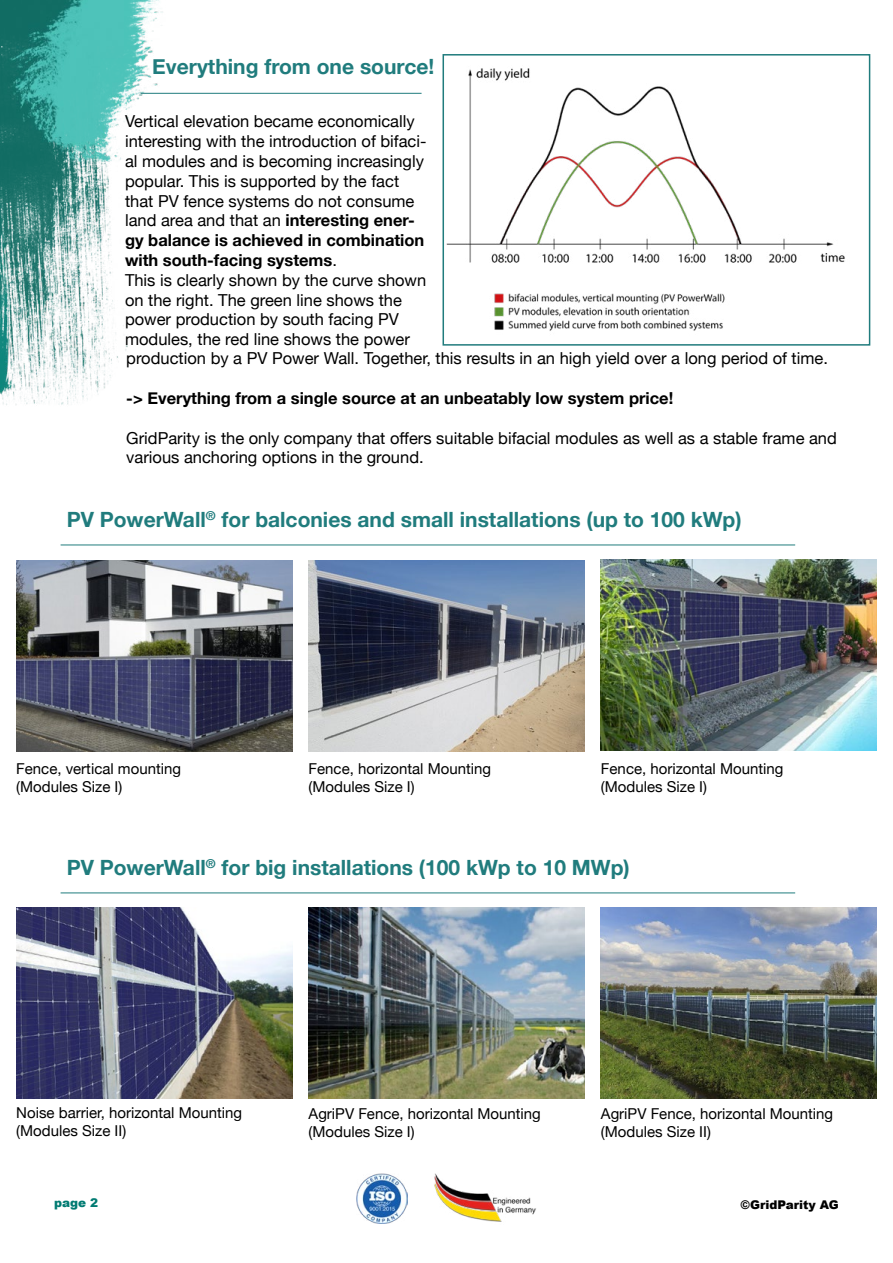
<style>
.page{position:relative;width:893px;height:1263px;background:#fff}
.page>*{position:absolute;margin:0;border:0;box-sizing:border-box;transform-origin:0 0}
.t1{font:700 21px "Helvetica Neue";color:#207c7d}
.t2{font:16.5px/19.8px "Helvetica Neue";color:#000}
.t3{font:700 16.5px "Helvetica Neue";color:#000}
.t4{font:15px/18px "Helvetica Neue";color:#000}
.t5{font:900 12px "Arial";color:#000}
.t6{font:900 12px "Arial";color:#007b72}
.s1{font-weight:700}
</style>
<div class="page">
<img style="left:357px;top:1173px;width:50px;height:50px">
<img style="left:434px;top:1173px;width:102px;height:49px">
<img style="left:0;top:0;width:184px;height:405px">
<img style="left:16px;top:561px;width:276px;height:190px">
<img style="left:309px;top:561px;width:275px;height:190px">
<img style="left:601px;top:560px;width:276px;height:190px">
<hr style="left:141px;top:93px;width:281px;height:1px;background:#207c7d">
<hr style="left:61px;top:545px;width:734px;height:1px;background:#207c7d">
<hr style="left:61px;top:892px;width:734px;height:1px;background:#207c7d">
<img style="left:16px;top:908px;width:276px;height:190px">
<img style="left:309px;top:908px;width:275px;height:190px">
<img style="left:601px;top:908px;width:276px;height:190px">
<img style="left:446px;top:68px;width:399px;height:263px">
<div style="left:442px;top:54px;width:428px;height:292px;border:2px solid #207c7d"></div>
<p class="t1" style="left:152px;top:51px;width:283px">Everything from one source!</p>
<p class="t2" style="left:125px;top:113px;width:303px">Vertical elevation became economically interesting with the introduction of bifaci&shy;al modules and is becoming increasingly popular. This is supported by the fact that PV fence systems do not consume land area and that an <span class="s1">interesting ener&shy;gy balance is achieved in combination with south-facing systems</span>.<br>This is clearly shown by the curve shown on the right. The green line shows the power production by south facing PV modules, the red line shows the power</p>
<p class="t2" style="left:126px;top:350px;width:703px">production by a PV Power Wall. Together, this results in an high yield over a long period of time.</p>
<p class="t3" style="left:126px;top:385px;width:549px">-&gt; Everything from a single source at an unbeatably low system price!</p>
<p class="t2" style="left:126px;top:429px;width:712px">GridParity is the only company that offers suitable bifacial modules as well as a stable frame and various anchoring options in the ground.</p>
<p class="t1" style="left:67px;top:503px;width:676px">PV PowerWall<sup>®</sup> for balconies and small installations (up to 100 kWp)</p>
<p class="t4" style="left:16px;top:761px;width:166px">Fence, vertical mounting (Modules Size I)</p>
<p class="t4" style="left:309px;top:761px;width:184px">Fence, horizontal Mounting (Modules Size I)</p>
<p class="t4" style="left:601px;top:761px;width:184px">Fence, horizontal Mounting (Modules Size I)</p>
<p class="t1" style="left:67px;top:851px;width:565px">PV PowerWall<sup>®</sup> for big installations (100 kWp to 10 MWp)</p>
<p class="t4" style="left:16px;top:1104px;width:227px">Noise barrier, horizontal Mounting (Modules Size II)</p>
<p class="t4" style="left:309px;top:1105px;width:234px">AgriPV Fence, horizontal Mounting (Modules Size I)</p>
<p class="t4" style="left:601px;top:1105px;width:234px">AgriPV Fence, horizontal Mounting (Modules Size II)</p>
<p class="t6" style="left:54px;top:1194px;width:46px">page 2</p>
<p class="t5" style="left:740px;top:1196px;width:100px">©GridParity AG</p>
</div>
